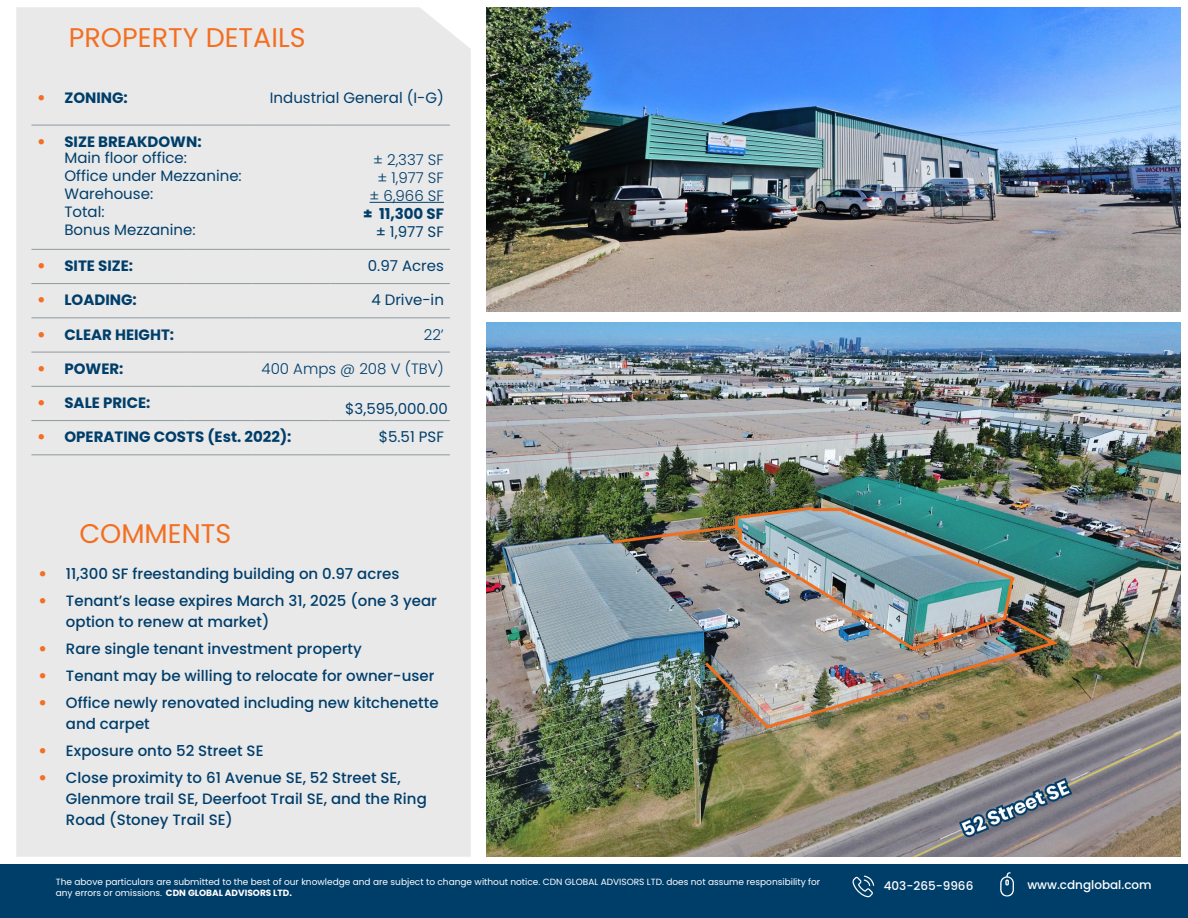
<style>
.page{position:relative;width:1188px;height:918px;background:#fff}
.page>*{position:absolute;margin:0;border:0;box-sizing:border-box;transform-origin:0 0}
.t1{font:27px "Poppins";color:#f36f21}
.t2{font:500 15px/21px "Poppins";color:#003e6a}
.t3{font:15px/18px "Poppins";color:#003e6a}
.t4{font:700 15px "Poppins";color:#003e6a}
.t5{font:300 15px/18px "Poppins";color:#003e6a;text-align:center}
.t6{font:500 12px "Poppins";color:#fff}
.t7{font:9px/10.8px "Poppins";color:#fff}
.s1{font-family:"KF Meta OT";font-weight:400;color:#f36f21}
.s2{font-family:"KF Meta OT";color:#f36f21}
.s3{font-weight:700}
</style>
<div class="page">
<div style="left:16px;top:7px;width:455px;height:850px;background:#e9e9ea"></div>
<hr style="left:31px;top:125px;width:155px;height:1px;background:#8f999d">
<hr style="left:186px;top:125px;width:66px;height:1px;background:#8f999d">
<hr style="left:252px;top:125px;width:66px;height:1px;background:#8f999d">
<svg style="left:318px;top:125px;width:12px;height:1px"></svg>
<hr style="left:330px;top:125px;width:120px;height:1px;background:#8f999d">
<hr style="left:31px;top:249px;width:155px;height:1px;background:#8f999d">
<hr style="left:186px;top:249px;width:66px;height:1px;background:#8f999d">
<hr style="left:252px;top:249px;width:66px;height:1px;background:#8f999d">
<svg style="left:318px;top:249px;width:12px;height:1px"></svg>
<hr style="left:330px;top:249px;width:120px;height:1px;background:#8f999d">
<hr style="left:31px;top:283px;width:155px;height:1px;background:#8f999d">
<hr style="left:186px;top:283px;width:66px;height:1px;background:#8f999d">
<hr style="left:252px;top:283px;width:66px;height:1px;background:#8f999d">
<svg style="left:318px;top:283px;width:12px;height:1px"></svg>
<hr style="left:330px;top:283px;width:120px;height:1px;background:#8f999d">
<hr style="left:31px;top:318px;width:155px;height:1px;background:#8f999d">
<hr style="left:186px;top:318px;width:66px;height:1px;background:#8f999d">
<hr style="left:252px;top:318px;width:66px;height:1px;background:#8f999d">
<svg style="left:318px;top:318px;width:12px;height:1px"></svg>
<hr style="left:330px;top:318px;width:120px;height:1px;background:#8f999d">
<hr style="left:31px;top:352px;width:155px;height:1px;background:#8f999d">
<hr style="left:186px;top:352px;width:66px;height:1px;background:#8f999d">
<hr style="left:252px;top:352px;width:66px;height:1px;background:#8f999d">
<svg style="left:318px;top:352px;width:12px;height:1px"></svg>
<hr style="left:330px;top:352px;width:120px;height:1px;background:#8f999d">
<hr style="left:31px;top:386px;width:155px;height:1px;background:#8f999d">
<hr style="left:186px;top:386px;width:66px;height:1px;background:#8f999d">
<hr style="left:252px;top:386px;width:66px;height:1px;background:#8f999d">
<svg style="left:318px;top:386px;width:12px;height:1px"></svg>
<hr style="left:330px;top:386px;width:120px;height:1px;background:#8f999d">
<hr style="left:31px;top:420px;width:155px;height:1px;background:#8f999d">
<hr style="left:186px;top:420px;width:66px;height:1px;background:#8f999d">
<hr style="left:252px;top:420px;width:66px;height:1px;background:#8f999d">
<svg style="left:318px;top:420px;width:12px;height:1px"></svg>
<hr style="left:330px;top:420px;width:120px;height:1px;background:#8f999d">
<hr style="left:31px;top:455px;width:155px;height:1px;background:#8f999d">
<hr style="left:186px;top:455px;width:66px;height:1px;background:#8f999d">
<hr style="left:252px;top:455px;width:66px;height:1px;background:#8f999d">
<svg style="left:318px;top:455px;width:12px;height:1px"></svg>
<hr style="left:330px;top:455px;width:120px;height:1px;background:#8f999d">
<hr style="left:370px;top:202px;width:74px;height:1px;background:#003e6a">
<img style="left:486px;top:7px;width:695px;height:304px">
<img style="left:486px;top:322px;width:695px;height:535px">
<div style="left:0;top:865px;width:1188px;height:53px;background:#003e6a"></div>
<svg style="left:853px;top:876px;width:21px;height:21px"></svg>
<svg style="left:1000px;top:872px;width:14px;height:25px"></svg>
<h1 class="t1" style="left:69px;top:22px;width:238px">PROPERTY DETAILS</h1>
<p class="t4" style="left:37px;top:89px;width:92px"><span class="s1">•</span> ZONING:</p>
<p class="t3" style="left:270px;top:89px;width:175px">Industrial General (I-G)</p>
<p class="t3" style="left:64px;top:133px;width:139px;line-height:16.5px;text-indent:-27px"><span class="s2">•</span> <span class="s3">SIZE BREAKDOWN:<br></span>Main floor office:</p>
<p class="t3" style="left:64px;top:167px;width:179px">Office under Mezzanine:<br>Warehouse:<br>Total:<br>Bonus Mezzanine:</p>
<p class="t5" style="left:370px;top:151px;width:76px">± 2,337 SF ± 1,977 SF ± 6,966 SF</p>
<p class="t4" style="left:363px;top:205px;width:82px">± 11,300 SF</p>
<p class="t3" style="left:376px;top:223px;width:70px">± 1,977 SF</p>
<p class="t4" style="left:37px;top:257px;width:97px"><span class="s1">•</span> SITE SIZE:</p>
<p class="t3" style="left:368px;top:257px;width:78px">0.97 Acres</p>
<p class="t4" style="left:37px;top:291px;width:101px"><span class="s1">•</span> LOADING:</p>
<p class="t3" style="left:371px;top:291px;width:74px">4 Drive-in</p>
<p class="t4" style="left:37px;top:326px;width:138px"><span class="s1">•</span> CLEAR HEIGHT:</p>
<p class="t5" style="left:424px;top:325px;width:22px">22’</p>
<p class="t4" style="left:37px;top:360px;width:88px"><span class="s1">•</span> POWER:</p>
<p class="t5" style="left:261px;top:360px;width:184px">400 Amps @ 208 V (TBV)</p>
<p class="t4" style="left:37px;top:394px;width:115px"><span class="s1">•</span> SALE PRICE:</p>
<p class="t3" style="left:345px;top:400px;width:104px">$3,595,000.00</p>
<p class="t4" style="left:37px;top:428px;width:256px"><span class="s1">•</span> OPERATING COSTS (Est. 2022):</p>
<p class="t3" style="left:379px;top:428px;width:67px">$5.51 PSF</p>
<h1 class="t1" style="left:79px;top:517px;width:153px">COMMENTS</h1>
<p class="t2" style="left:39px;top:563px;width:362px"><span class="s1">•</span> 11,300 SF freestanding building on 0.97 acres</p>
<p class="t2" style="left:66px;top:590px;width:373px;text-indent:-27px"><span class="s1">•</span> Tenant’s lease expires March 31, 2025 (one 3 year option to renew at market)</p>
<p class="t2" style="left:39px;top:638px;width:324px"><span class="s1">•</span> Rare single tenant investment property</p>
<p class="t2" style="left:39px;top:665px;width:397px"><span class="s1">•</span> Tenant may be willing to relocate for owner-user</p>
<p class="t2" style="left:66px;top:692px;width:374px;text-indent:-27px"><span class="s1">•</span> Office newly renovated including new kitchenette and carpet</p>
<p class="t2" style="left:39px;top:740px;width:226px"><span class="s1">•</span> Exposure onto 52 Street SE</p>
<p class="t2" style="left:66px;top:767px;width:362px;text-indent:-27px"><span class="s1">•</span> Close proximity to 61 Avenue SE, 52 Street SE,<br>Glenmore trail SE, Deerfoot Trail SE, and the Ring<br>Road (Stoney Trail SE)</p>
<p class="t7" style="left:56px;top:876px;width:766px">The above particulars are submitted to the best of our knowledge and are subject to change without notice. CDN GLOBAL ADVISORS LTD. does not assume responsibility for any errors or omissions. <span class="s3">CDN GLOBAL ADVISORS LTD.</span></p>
<p class="t6" style="left:1027px;top:878px;width:126px">www.cdnglobal.com</p>
<p class="t6" style="left:884px;top:879px;width:91px">403-265-9966</p>
</div>
